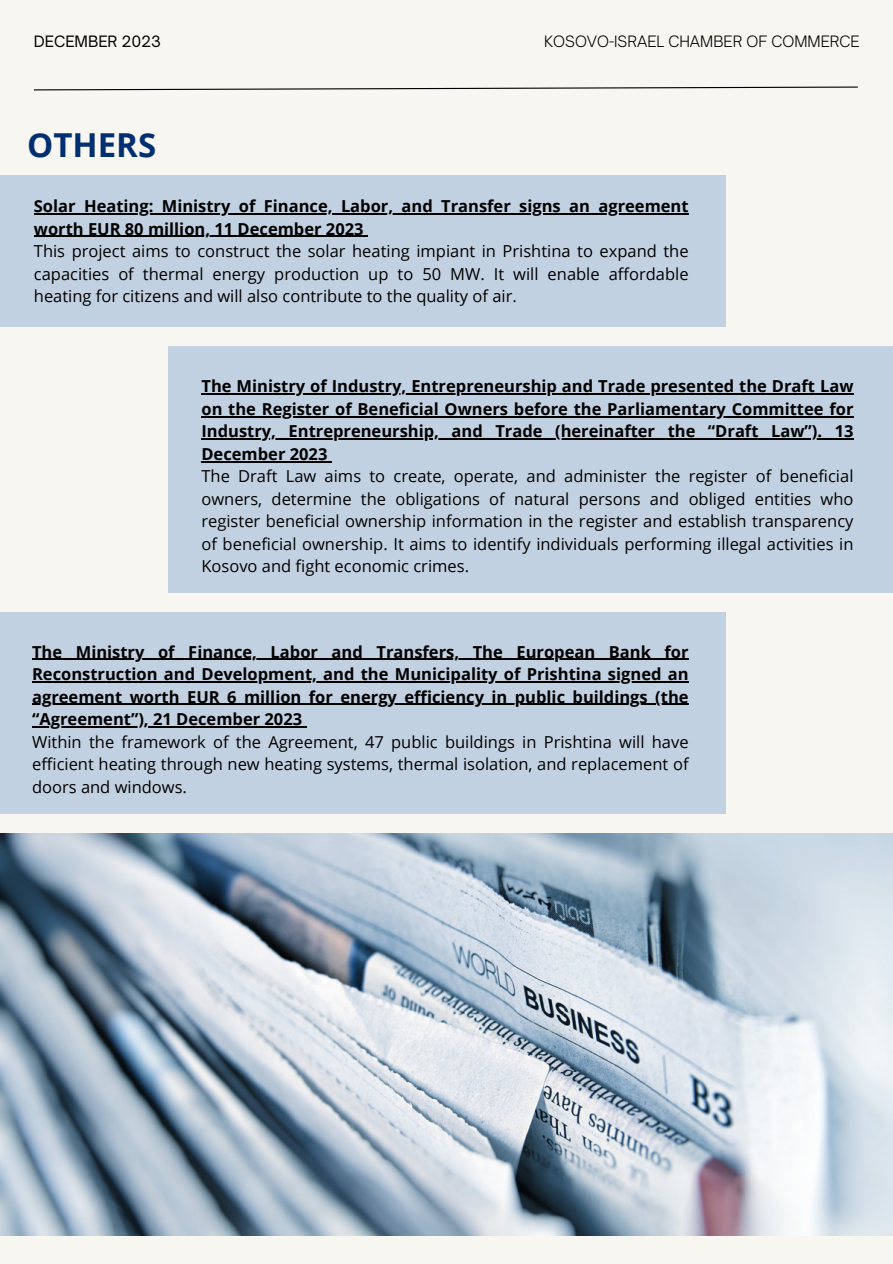
<style>
.page{position:relative;width:893px;height:1264px;background:#fff}
.page>*{position:absolute;margin:0;border:0;box-sizing:border-box;transform-origin:0 0}
.t1{font:700 33px "Open Sans";color:#002f71}
.t2{font:16.5px/22.5px "Open Sans";color:#000;text-align:justify}
.t3{font:700 16.5px/22.5px "Open Sans";color:#000;text-align:justify}
.t4{font:300 15px "Open Sauce One";color:#000}
.t5{font:15px "Open Sauce One";color:#000}
</style>
<div class="page">
<div style="left:0;top:0;width:892px;height:1263px;background:#f8f6f1"></div>
<svg style="left:33px;top:86px;width:825px;height:5px"></svg>
<div style="left:0;top:176px;width:725px;height:151px;background:#c2d1e1"></div>
<div style="left:168px;top:346px;width:724px;height:247px;background:#c2d1e1"></div>
<div style="left:0;top:612px;width:725px;height:201px;background:#c2d1e1"></div>
<img style="left:0;top:833px;width:892px;height:402px">
<hr style="left:34px;top:213px;width:654px;height:1px;background:#000">
<hr style="left:34px;top:236px;width:329px;height:1px;background:#000">
<hr style="left:201px;top:393px;width:652px;height:1px;background:#000">
<hr style="left:201px;top:416px;width:652px;height:1px;background:#000">
<hr style="left:201px;top:438px;width:652px;height:1px;background:#000">
<hr style="left:201px;top:461px;width:126px;height:1px;background:#000">
<hr style="left:32px;top:658px;width:656px;height:2px;background:#000">
<hr style="left:32px;top:681px;width:656px;height:1px;background:#000">
<hr style="left:32px;top:703px;width:656px;height:2px;background:#000">
<hr style="left:32px;top:726px;width:270px;height:1px;background:#000">
<p class="t5" style="left:34px;top:32px;width:128px">DECEMBER 2023</p>
<p class="t4" style="left:544px;top:32px;width:317px">KOSOVO-ISRAEL CHAMBER OF COMMERCE</p>
<p class="t1" style="left:27px;top:121px;width:131px">OTHERS</p>
<p class="t3" style="left:34px;top:194px;width:656px">Solar Heating: Ministry of Finance, Labor, and Transfer signs an agreement worth EUR 80 million, 11 December 2023</p>
<p class="t2" style="left:34px;top:239px;width:656px">This project aims to construct the solar heating impiant in Prishtina to expand the capacities of thermal energy production up to 50 MW. It will enable affordable heating for citizens and will also contribute to the quality of air.</p>
<p class="t3" style="left:201px;top:375px;width:653px">The Ministry of Industry, Entrepreneurship and Trade presented the Draft Law on the Register of Beneficial Owners before the Parliamentary Committee for Industry, Entrepreneurship, and Trade (hereinafter the “Draft Law”). 13<br>December 2023</p>
<p class="t2" style="left:201px;top:465px;width:653px">The Draft Law aims to create, operate, and administer the register of beneficial owners, determine the obligations of natural persons and obliged entities who register beneficial ownership information in the register and establish transparency of beneficial ownership. It aims to identify individuals performing illegal activities in Kosovo and fight economic crimes.</p>
<p class="t3" style="left:32px;top:640px;width:658px">The Ministry of Finance, Labor and Transfers, The European Bank for Reconstruction and Development, and the Municipality of Prishtina signed an agreement worth EUR 6 million for energy efficiency in public buildings (the “Agreement”), 21 December 2023</p>
<p class="t2" style="left:32px;top:730px;width:658px">Within the framework of the Agreement, 47 public buildings in Prishtina will have efficient heating through new heating systems, thermal isolation, and replacement of doors and windows.</p>
</div>
